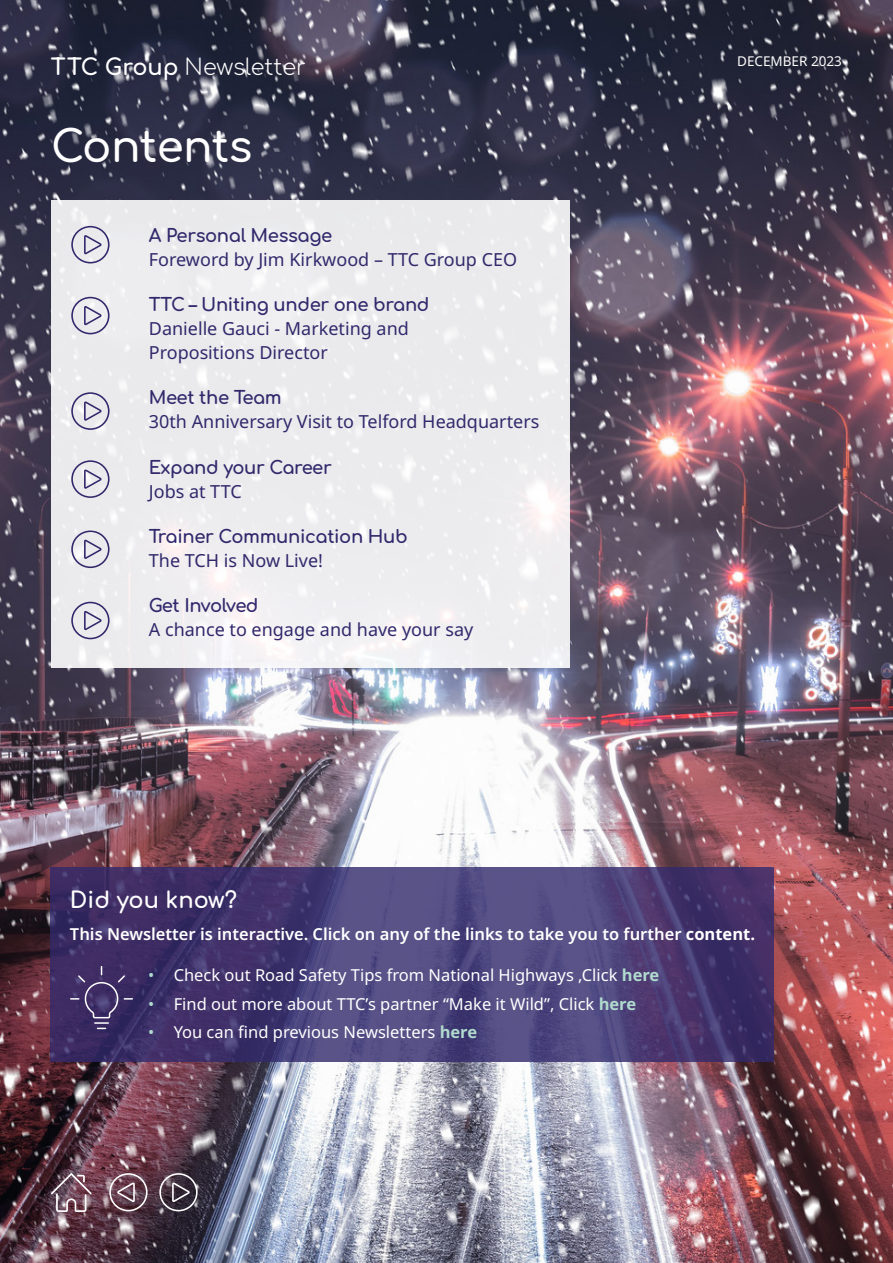
<style>
.page{position:relative;width:893px;height:1263px;background:#fff}
.page>*{position:absolute;margin:0;border:0;box-sizing:border-box;transform-origin:0 0}
.t1{font:600 43.5px "Comfortaa";letter-spacing:-.015em;color:#fff}
.t2{font:300 22.5px "Comfortaa";color:#fff}
.t3{font:700 22.5px "Comfortaa";color:#fff}
.t4{font:18px/24px "Noto Sans";color:#31296c}
.t5{font:700 18px "Comfortaa";letter-spacing:-.02em;color:#31296c}
.t6{font:700 18px "Comfortaa";letter-spacing:-.04em;color:#31296c}
.t7{font:16.5px "Noto Sans";color:#fff}
.t8{font:600 16.5px "Noto Sans";color:#fff}
.t9{font:13.5px "Noto Sans";color:#fff}
.s1{font-weight:700}
.s2{color:#b0dace}
.s3{font-weight:700;color:#b0dace}
</style>
<div class="page">
<img style="left:0;top:0;width:893px;height:1263px">
<svg style="left:51px;top:867px;width:723px;height:195px"></svg>
<div style="left:51px;top:200px;width:519px;height:468px;background:#ecebee"></div>
<svg style="left:159px;top:1173px;width:39px;height:38px"></svg>
<svg style="left:71px;top:226px;width:39px;height:37px"></svg>
<svg style="left:71px;top:297px;width:39px;height:37px"></svg>
<svg style="left:71px;top:392px;width:39px;height:38px"></svg>
<svg style="left:71px;top:460px;width:39px;height:38px"></svg>
<svg style="left:71px;top:530px;width:39px;height:38px"></svg>
<svg style="left:71px;top:602px;width:39px;height:37px"></svg>
<svg style="left:109px;top:1173px;width:39px;height:38px"></svg>
<svg style="left:51px;top:1173px;width:41px;height:39px"></svg>
<svg style="left:69px;top:965px;width:65px;height:65px"></svg>
<p class="t2" style="left:51px;top:47px;width:257px"><span class="s1">TTC Group</span> Newsletter</p>
<h1 class="t1" style="left:51px;top:107px;width:203px">Contents</h1>
<p class="t5" style="left:149px;top:219px;width:185px">A Personal Message</p>
<p class="t4" style="left:149px;top:248px;width:370px">Foreword by Jim Kirkwood – TTC Group CEO</p>
<p class="t5" style="left:149px;top:288px;width:282px">TTC – Uniting under one brand</p>
<p class="t4" style="left:149px;top:317px;width:261px">Danielle Gauci - Marketing and<br>Propositions Director</p>
<p class="t5" style="left:149px;top:381px;width:134px">Meet the Team</p>
<p class="t4" style="left:149px;top:410px;width:392px">30th Anniversary Visit to Telford Headquarters</p>
<p class="t5" style="left:149px;top:451px;width:184px">Expand your Career</p>
<p class="t4" style="left:149px;top:479px;width:94px">Jobs at TTC</p>
<p class="t5" style="left:149px;top:520px;width:260px">Trainer Communication Hub</p>
<p class="t4" style="left:149px;top:549px;width:176px">The TCH is Now Live!</p>
<p class="t6" style="left:149px;top:589px;width:111px">Get Involved</p>
<p class="t4" style="left:149px;top:618px;width:326px">A chance to engage and have your say</p>
<p class="t3" style="left:70px;top:879px;width:168px">Did you know?</p>
<p class="t9" style="left:737px;top:51px;width:106px">DECEMBER 2023</p>
<p class="t8" style="left:70px;top:922px;width:687px">This Newsletter is interactive. Click on any of the links to take you to further <span class="s1">content.</span></p>
<p class="t7" style="left:148px;top:964px;width:513px"><span class="s2">•</span> Check out Road Safety Tips from National Highways ,Click <span class="s3">here</span></p>
<p class="t7" style="left:148px;top:992px;width:490px"><span class="s2">•</span> Find out more about TTC’s partner “Make it Wild”, Click <span class="s3">here</span></p>
<p class="t7" style="left:148px;top:1021px;width:331px"><span class="s2">•</span> You can find previous Newsletters <span class="s3">here</span></p>
</div>
